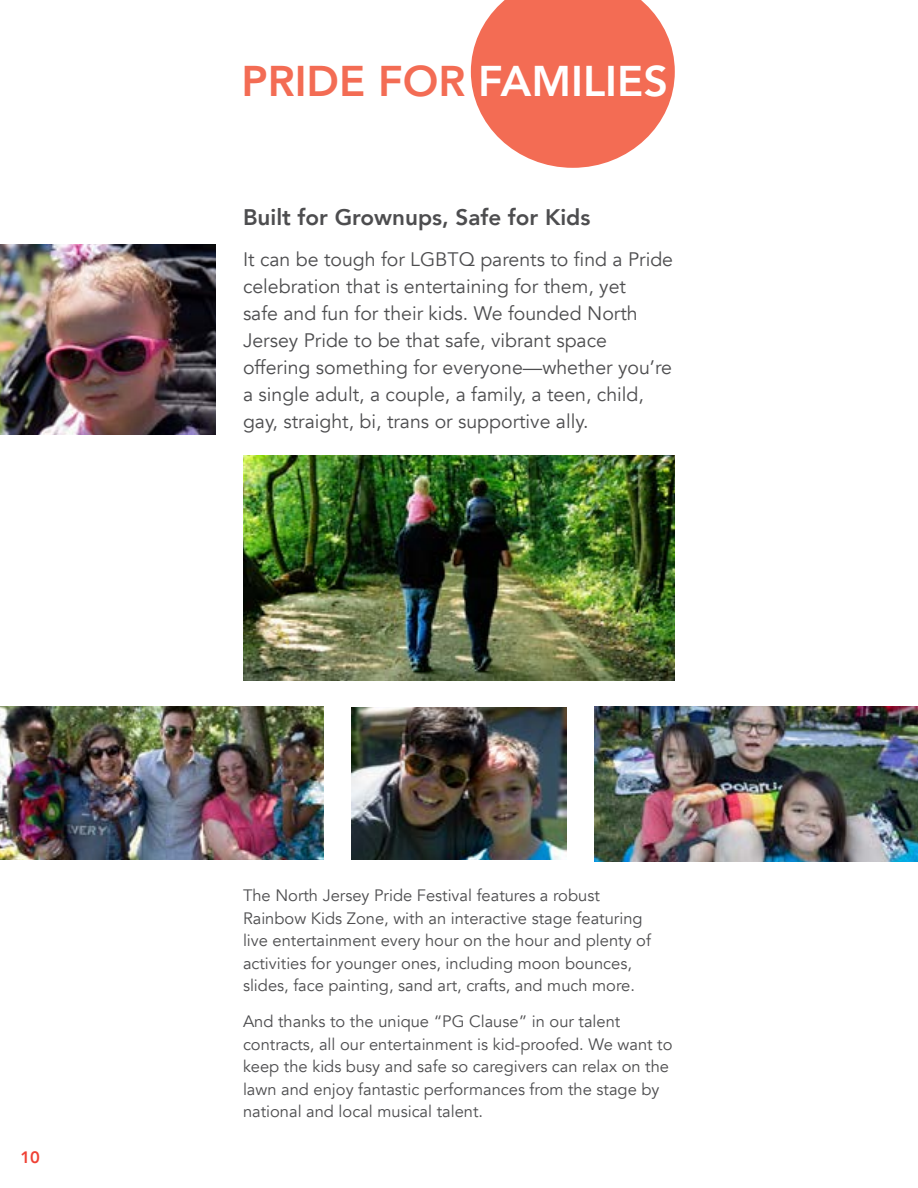
<style>
.page{position:relative;width:918px;height:1188px;background:#fff}
.page>*{position:absolute;margin:0;border:0;box-sizing:border-box;transform-origin:0 0}
.t1{font:800 42.9px "Avenir";color:#f36c54}
.t2{font:800 22.5px "Avenir";color:#4d4d4f}
.t3{font:19.5px/27px "Avenir";color:#4d4d4f}
.t4{font:16.5px/22.5px "Avenir";color:#4d4d4f}
.t5{font:800 16.5px "Avenir";color:#ef4135}
.s1{color:#fff}
</style>
<div class="page">
<svg style="left:471px;top:0;width:204px;height:168px"></svg>
<img style="left:0;top:245px;width:216px;height:189px">
<img style="left:594px;top:706px;width:324px;height:156px">
<img style="left:0;top:706px;width:324px;height:154px">
<img style="left:243px;top:456px;width:432px;height:224px">
<img style="left:351px;top:707px;width:216px;height:153px">
<p class="t5" style="left:20px;top:1145px;width:21px">10</p>
<h1 class="t1" style="left:242px;top:48px;width:428px">PRIDE FOR <span class="s1">FAMILIES</span></h1>
<h2 class="t2" style="left:243px;top:200px;width:349px">Built for Grownups, Safe for Kids</h2>
<p class="t3" style="left:243px;top:246px;width:432px">It can be tough for LGBTQ parents to find a Pride celebration that is entertaining for them, yet<br>safe and fun for their kids. We founded North Jersey Pride to be that safe, vibrant space offering something for everyone—whether you’re a single adult, a couple, a family, a teen, child, gay, straight, bi, trans or supportive ally.</p>
<p class="t4" style="left:243px;top:885px;width:409px">The North Jersey Pride Festival features a robust Rainbow Kids Zone, with an interactive stage featuring live entertainment every hour on the hour and plenty of activities for younger ones, including moon bounces, slides, face painting, sand art, crafts, and much more.</p>
<p class="t4" style="left:243px;top:1011px;width:431px">And thanks to the unique “PG Clause” in our talent contracts, all our entertainment is kid-proofed. We want to keep the kids busy and safe so caregivers can relax on the lawn and enjoy fantastic performances from the stage by national and local musical talent.</p>
</div>
